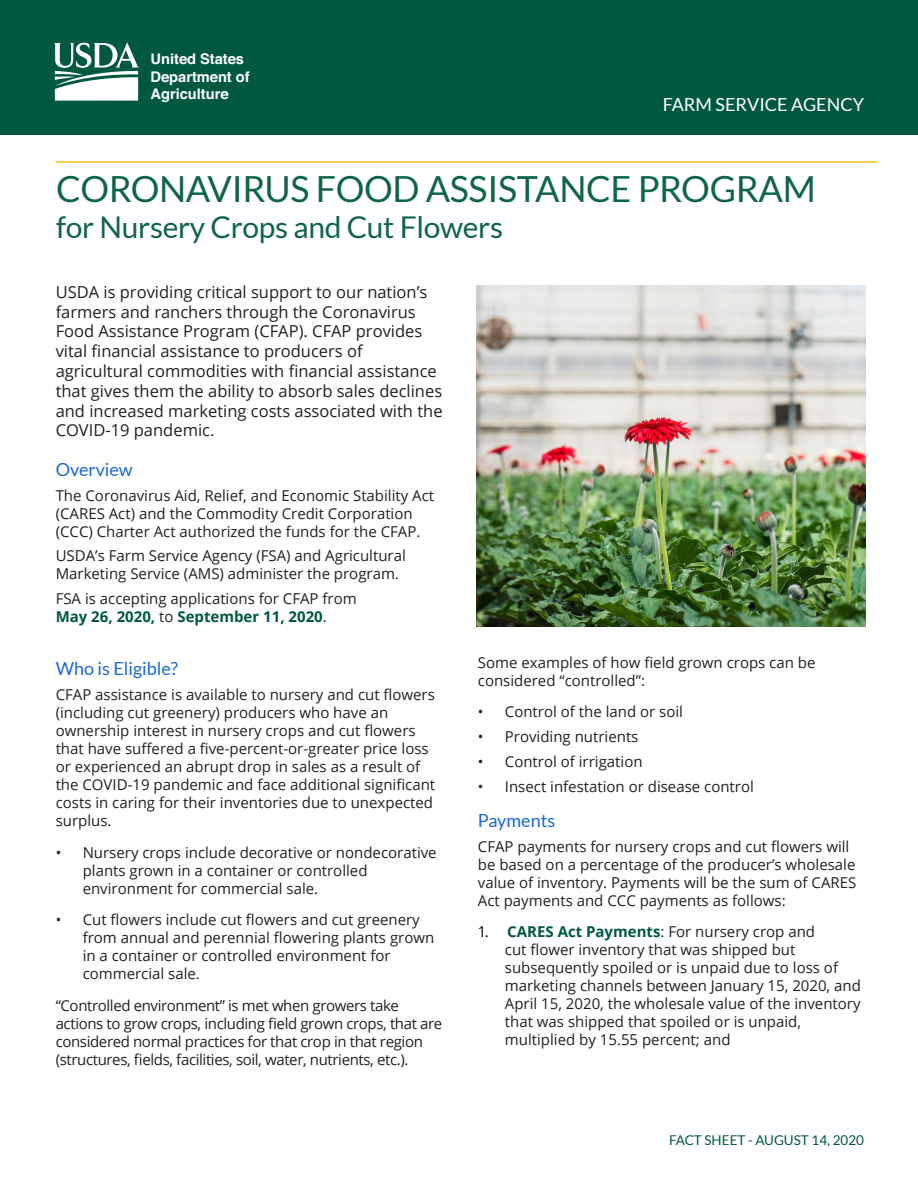
<style>
.page{position:relative;width:918px;height:1188px;background:#fff}
.page>*{position:absolute;margin:0;border:0;box-sizing:border-box;transform-origin:0 0}
.Subheader_1{font:36px "Lato";letter-spacing:-.01em;color:#0f6546}
.Subheader_1-2{font:30px "Lato";letter-spacing:-.01em;color:#0f6546}
.Subheader_1-3{font:18px "Lato";color:#1a6ad3}
.Subheader_1-4{font:18px "Lato";color:#fff}
.Body_Style{font:16.5px/19.8px "Open Sans";color:#231f20}
.Body_Style-2{font:15px/18px "Open Sans";color:#231f20}
.Body_Style-3{font:15px/18px "Open Sans";letter-spacing:-.025em;color:#231f20}
.t1{font:700 14.7px/17.5px "Helvetica";color:#fff}
.Subheader_1-5{font:13.5px "Lato";color:#005840}
.s1{font-weight:700;color:#005840}
.s2{color:#000}
</style>
<div class="page">
<div style="left:0;top:0;width:918px;height:135px;background:#005840"></div>
<svg style="left:54px;top:42px;width:85px;height:59px"></svg>
<hr style="left:56px;top:161px;width:821px;height:2px;background:#f6be16">
<img style="left:476px;top:285px;width:389px;height:341px">
<p class="t1" style="left:151px;top:50px;width:101px">United States<br>Department of<br>Agriculture</p>
<p class="Subheader_1-4" style="left:663px;top:95px;width:203px">FARM SERVICE AGENCY</p>
<p class="Subheader_1" style="left:56px;top:169px;width:761px">CORONAVIRUS FOOD ASSISTANCE PROGRAM</p>
<p class="Subheader_1-2" style="left:56px;top:210px;width:448px">for Nursery Crops and Cut Flowers</p>
<p class="Body_Style" style="left:56px;top:281px;width:388px">USDA is providing critical support to our nation’s farmers and ranchers through the Coronavirus Food Assistance Program (CFAP). CFAP provides vital financial assistance to producers of agricultural commodities with financial assistance that gives them the ability to absorb sales declines and increased marketing costs associated with the COVID-19 pandemic.</p>
<p class="Subheader_1-3" style="left:56px;top:459px;width:79px">Overview</p>
<p class="Body_Style-2" style="left:56px;top:486px;width:380px">The Coronavirus Aid, Relief, and Economic Stability Act (CARES Act) and the Commodity Credit Corporation (CCC) Charter Act authorized the funds for the CFAP.</p>
<p class="Body_Style-2" style="left:56px;top:547px;width:352px">USDA’s Farm Service Agency (FSA) and Agricultural<br>Marketing Service (AMS) administer the program.</p>
<p class="Body_Style-2" style="left:56px;top:589px;width:303px">FSA is accepting applications for CFAP from<br><span class="s1">May 26, 2020,</span> to <span class="s1">September 11, 2020</span>.</p>
<p class="Subheader_1-3" style="left:56px;top:659px;width:124px">Who is Eligible?</p>
<p class="Body_Style-2" style="left:56px;top:685px;width:381px">CFAP assistance is available to nursery and cut flowers (including cut greenery) producers who have an ownership interest in nursery crops and cut flowers that have suffered a five-percent-or-greater price loss or experienced an abrupt drop in sales as a result of the COVID-19 pandemic and face additional significant costs in caring for their inventories due to unexpected surplus.</p>
<p class="Body_Style-2" style="left:83px;top:843px;width:356px;text-indent:-27px">• Nursery crops include decorative or nondecorative plants grown in a container or controlled environment for commercial sale.</p>
<p class="Body_Style-2" style="left:83px;top:910px;width:353px;text-indent:-27px">• Cut flowers include cut flowers and cut greenery from annual and perennial flowering plants grown in a container or controlled environment for commercial sale.</p>
<p class="Body_Style-3" style="left:56px;top:996px;width:388px">“Controlled environment” is met when growers take actions to grow crops, including field grown crops, that are considered normal practices for that crop in that region (structures, fields, facilities, soil, water, nutrients, etc.).</p>
<p class="Body_Style-2" style="left:478px;top:653px;width:339px">Some examples of how field grown crops can be considered “controlled”:</p>
<p class="Body_Style-2" style="left:478px;top:703px;width:207px">• Control of the land or soil</p>
<p class="Body_Style-2" style="left:478px;top:727px;width:162px">• Providing nutrients</p>
<p class="Body_Style-2" style="left:478px;top:752px;width:166px">• Control of irrigation</p>
<p class="Body_Style-2" style="left:478px;top:777px;width:277px">• Insect infestation or disease control</p>
<p class="Subheader_1-3" style="left:478px;top:810px;width:79px">Payments</p>
<p class="Body_Style-2" style="left:478px;top:837px;width:380px">CFAP payments for nursery crops and cut flowers will be based on a percentage of the producer’s wholesale value of inventory. Payments will be the sum of CARES Act payments and CCC payments as follows:</p>
<p class="Body_Style-2" style="left:505px;top:922px;width:358px;text-indent:-27px"><span class="s2">1.</span> <span class="s1">CARES Act Payments</span>: For nursery crop and<br>cut flower inventory that was shipped but subsequently spoiled or is unpaid due to loss of marketing channels between January 15, 2020, and April 15, 2020, the wholesale value of the inventory that was shipped that spoiled or is unpaid, multiplied by 15.55 percent; and</p>
<p class="Subheader_1-5" style="left:669px;top:1132px;width:196px">FACT SHEET - AUGUST 14, 2020</p>
</div>
